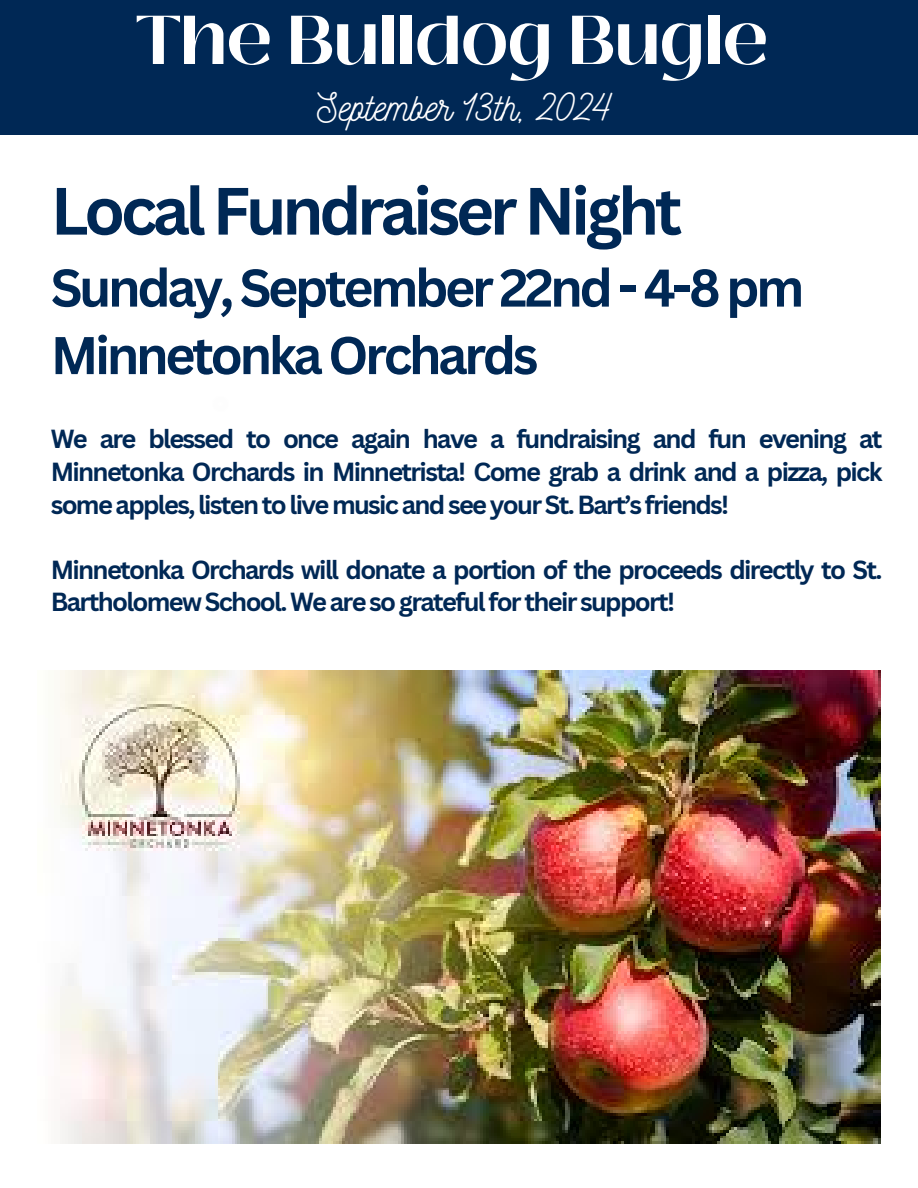
<style>
.page{position:relative;width:918px;height:1188px;background:#fff}
.page>*{position:absolute;margin:0;border:0;box-sizing:border-box;transform-origin:0 0}
.t1{font:700 68.85px "Black Mango";color:#fff}
.t2{font:700 65.4px "Canva Sans";letter-spacing:-.065em;color:#002855}
.t3{font:700 51.9px/67.5px "Canva Sans";letter-spacing:-.065em;color:#002855}
.t4{font:39px "Nickainley";color:#fff}
.t5{font:700 25.5px/32.7px "Canva Sans";letter-spacing:-.065em;color:#002855;text-align:justify}
</style>
<div class="page">
<div style="left:0;top:0;width:918px;height:135px;background:#002855"></div>
<img style="left:54px;top:670px;width:827px;height:474px">
<p class="t1" style="left:136px;top:-12px;width:634px">The Bulldog Bugle</p>
<p class="t4" style="left:317px;top:82px;width:297px">September 13th, 2024</p>
<h3 class="t2" style="left:51px;top:165px;width:633px">Local Fundraiser Night</h3>
<h3 class="t3" style="left:51px;top:253px;width:755px">Sunday, September 22nd - 4-8 pm<br>Minnetonka Orchards</h3>
<h2 class="t5" style="left:51px;top:422px;width:833px">We are blessed to once again have a fundraising and fun evening at Minnetonka Orchards in Minnetrista! Come grab a drink and a pizza, pick some apples, listen to live music and see your St. Bart’s friends!</h2>
<p class="t5" style="left:51px;top:553px;width:833px">Minnetonka Orchards will donate a portion of the proceeds directly to St.<br>Bartholomew School. We are so grateful for their support!</p>
</div>
